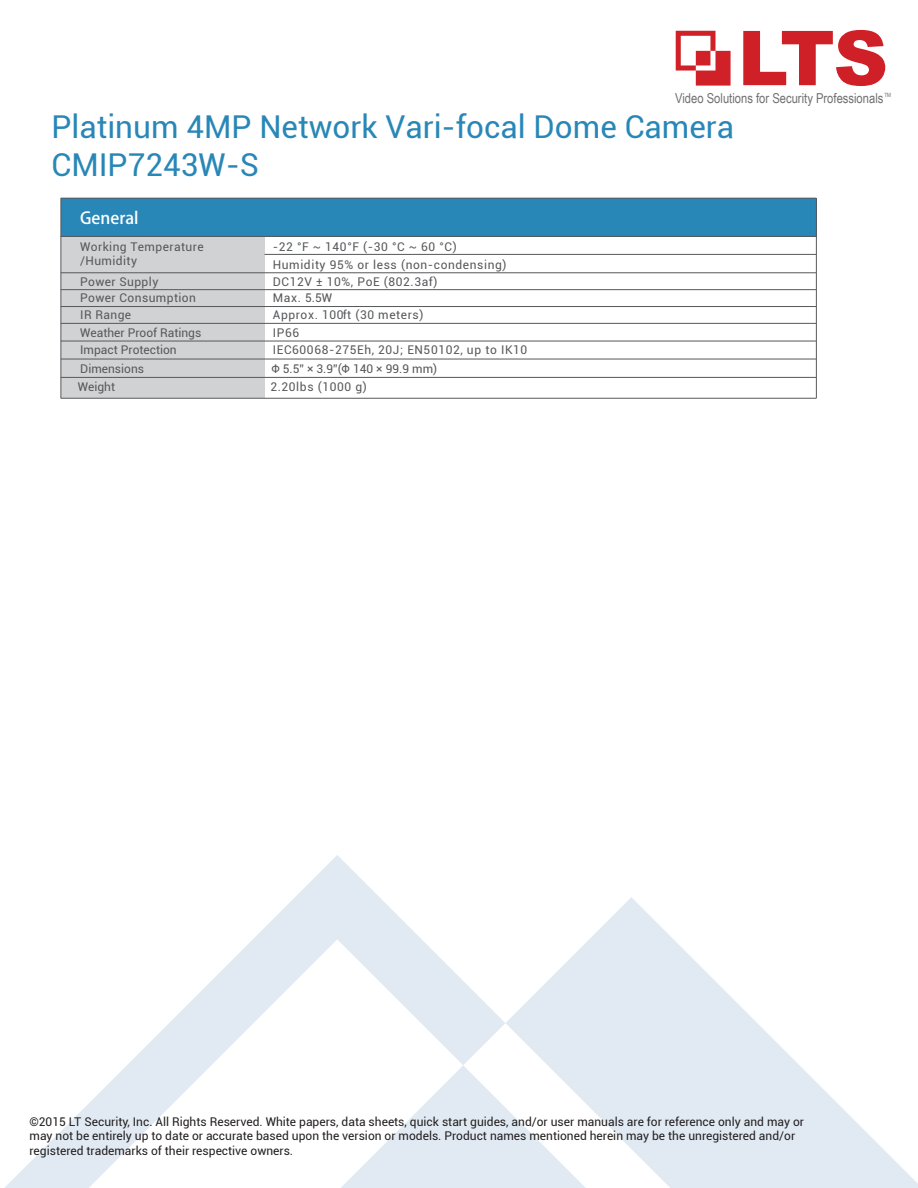
<style>
.page{position:relative;width:918px;height:1188px;background:#fff}
.page>*{position:absolute;margin:0;border:0;box-sizing:border-box;transform-origin:0 0}
.t1{font:31.5px/37.8px "Roboto";color:#2887b7}
.t2{font:16.5px "Roboto Black G Bpc EUC H";color:#fff}
.t3{font:13.65px "Arial Narrow";color:#707070}
.t4{font:12px/14.4px "Roboto";color:#231f20}
.t5{font:12px/14.4px "Roboto";letter-spacing:.035em;color:#57585a}
.t6{font:12px "Roboto";color:#57585a}
.t7{font:5.7px "Arial Narrow";color:#707070}
</style>
<div class="page">
<svg style="left:5px;top:855px;width:913px;height:333px"></svg>
<div style="left:61px;top:237px;width:204px;height:161px;background:#d1d2d4"></div>
<div style="left:61px;top:198px;width:755px;height:39px;background:#2887b7"></div>
<hr style="left:61px;top:198px;width:755px;height:1px;background:#57585a">
<hr style="left:265px;top:254px;width:551px;height:1px;background:#57585a">
<hr style="left:61px;top:236px;width:755px;height:1px;background:#57585a">
<hr style="left:61px;top:272px;width:755px;height:1px;background:#57585a">
<hr style="left:61px;top:289px;width:755px;height:1px;background:#57585a">
<hr style="left:61px;top:306px;width:755px;height:1px;background:#57585a">
<hr style="left:61px;top:323px;width:755px;height:1px;background:#57585a">
<hr style="left:61px;top:341px;width:755px;height:1px;background:#57585a">
<hr style="left:61px;top:359px;width:755px;height:1px;background:#57585a">
<hr style="left:61px;top:377px;width:755px;height:1px;background:#57585a">
<hr style="left:60px;top:198px;width:1px;height:200px;background:#57585a">
<hr style="left:816px;top:198px;width:1px;height:200px;background:#57585a">
<svg style="left:676px;top:31px;width:55px;height:55px"></svg>
<svg style="left:743px;top:30px;width:142px;height:56px"></svg>
<hr style="left:61px;top:398px;width:755px;height:1px;background:#57585a">
<p class="t3" style="left:675px;top:88px;width:210px">Video Solutions for Security Professionals</p>
<p class="t7" style="left:884px;top:91px;width:8px">TM</p>
<h1 class="t1" style="left:51px;top:107px;width:684px">Platinum 4MP Network Vari-focal Dome Camera<br>CMIP7243W-S</h1>
<h2 class="t2" style="left:80px;top:208px;width:60px">General</h2>
<p class="t5" style="left:80px;top:239px;width:125px">Working Temperature /Humidity</p>
<p class="t5" style="left:273px;top:237px;width:235px;line-height:18.5px">-22 °F ~ 140°F (-30 °C ~ 60 °C)<br>Humidity 95% or less (non-condensing)</p>
<p class="t5" style="left:80px;top:274px;width:80px">Power Supply</p>
<p class="t5" style="left:273px;top:274px;width:166px">DC12V ± 10%, PoE (802.3af)</p>
<p class="t5" style="left:80px;top:290px;width:117px">Power Consumption</p>
<p class="t5" style="left:273px;top:290px;width:61px">Max. 5.5W</p>
<p class="t5" style="left:80px;top:307px;width:52px">IR Range</p>
<p class="t5" style="left:273px;top:307px;width:152px">Approx. 100ft (30 meters)</p>
<p class="t6" style="left:80px;top:324px;width:123px">Weather Proof Ratings</p>
<p class="t5" style="left:273px;top:325px;width:28px">IP66</p>
<p class="t6" style="left:80px;top:341px;width:98px">Impact Protection</p>
<p class="t5" style="left:273px;top:342px;width:256px">IEC60068-275Eh, 20J; EN50102, up to IK10</p>
<p class="t6" style="left:80px;top:360px;width:65px">Dimensions</p>
<p class="t5" style="left:271px;top:361px;width:167px">Φ 5.5” × 3.9”(Φ 140 × 99.9 mm)</p>
<p class="t5" style="left:78px;top:380px;width:39px">Weight</p>
<p class="t5" style="left:270px;top:380px;width:98px">2.20lbs (1000 g)</p>
<p class="t4" style="left:30px;top:1114px;width:776px">©2015 LT Security, Inc. All Rights Reserved. White papers, data sheets, quick start guides, and/or user manuals are for reference only and may or may not be entirely up to date or accurate based upon the version or models. Product names mentioned herein may be the unregistered and/or registered trademarks of their respective owners.</p>
</div>
